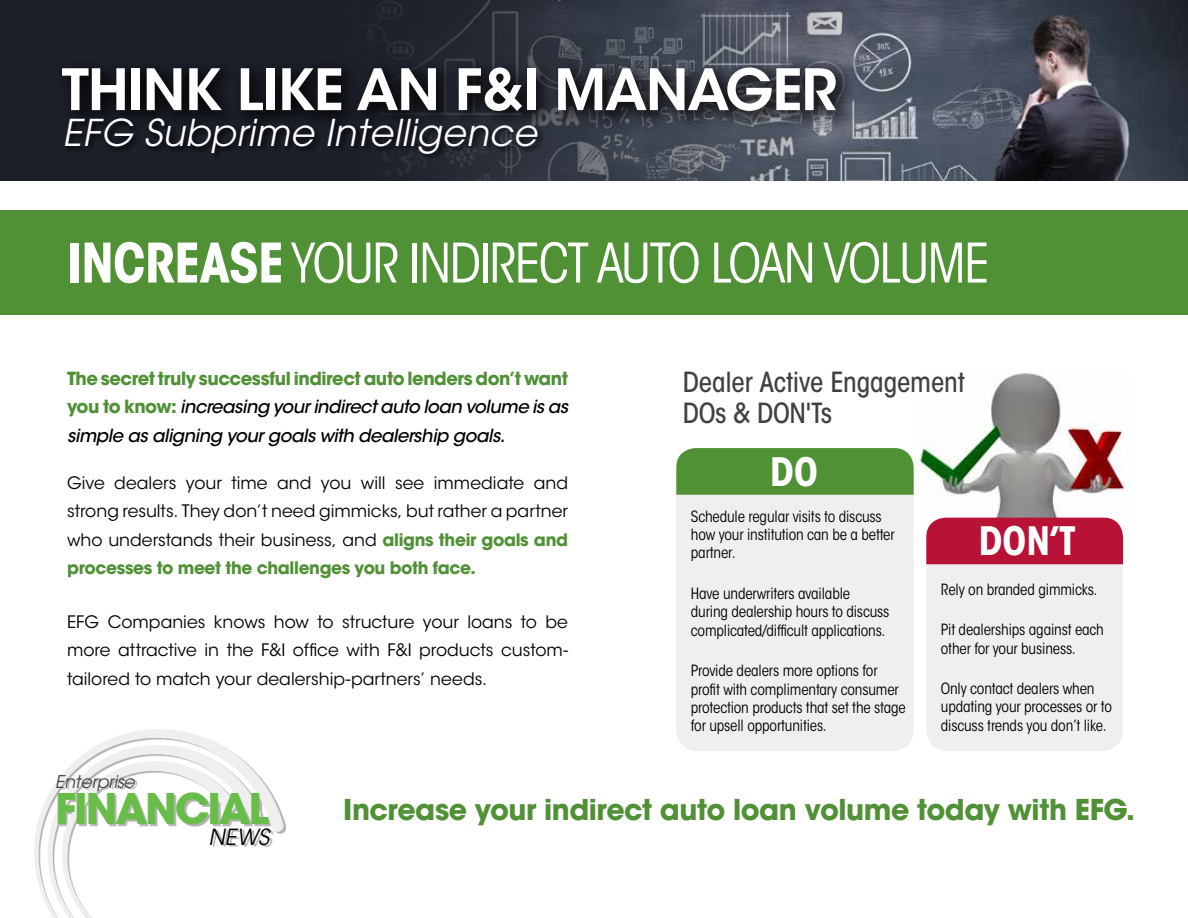
<style>
.page{position:relative;width:1188px;height:918px;background:#fff}
.page>*{position:absolute;margin:0;border:0;box-sizing:border-box;transform-origin:0 0}
.t1{font:600 56.55px "ITC Avant Garde Std";letter-spacing:-.02em;color:#fff}
.t2{font:condensed 54px "ITC Avant Garde Std";letter-spacing:-.03em;color:#fff}
.t3{font:700 42px "ITC Avant Garde Std";letter-spacing:-.05em;color:#68bd49}
.t4{font:700 condensed 38.85px "ITC Avant Garde Std";color:#fff}
.t5{font:italic 36.75px "Avant Garde";letter-spacing:.01em;color:#fff}
.t6{font:700 28.5px "ITC Avant Garde Std";letter-spacing:-.015em;color:#519136}
.t7{font:500 condensed 27.6px/30.8px "ITC Avant Garde Std";letter-spacing:-.01em;color:#414042}
.t8{font:italic 22.2px "Avant Garde";color:#000}
.t9{font:italic 500 18px/28.5px "ITC Avant Garde Std";letter-spacing:-.025em;color:#000;text-align:justify}
.t10{font:italic 17.4px "Avant Garde";letter-spacing:-.01em;color:#414042}
.t11{font:17.1px/28.5px "ITC Avant Garde Std";color:#000;text-align:justify}
.t12{font:condensed 15.45px/18.5px "ITC Avant Garde Std";letter-spacing:-.01em;color:#000}
.s1{font-weight:700}
.s2{font-weight:700;font-style:normal;color:#519136}
.s3{font-weight:700;color:#519136}
</style>
<div class="page">
<img style="left:974px;top:0;width:214px;height:181px">
<svg style="left:0;top:0;width:974px;height:181px;background:#3a404b"></svg>
<div style="left:52px;top:57px;width:804px;height:74px;background:#000;opacity:.85"></div>
<div style="left:64px;top:117px;width:481px;height:45px;background:#000;opacity:.85"></div>
<svg style="left:34px;top:729px;width:250px;height:176px"></svg>
<svg style="left:47px;top:745px;width:214px;height:173px"></svg>
<img style="left:914px;top:371px;width:216px;height:147px">
<svg style="left:926px;top:518px;width:197px;height:233px;background:#e6c4c9"></svg>
<div style="left:676px;top:495px;width:238px;height:256px;background:#f1efed"></div>
<div style="left:676px;top:448px;width:238px;height:47px;background:#519136"></div>
<div style="left:0;top:210px;width:1188px;height:104px;background:#519136"></div>
<h1 class="t1" style="left:62px;top:54px;width:777px">THINK LIKE AN F&amp;I MANAGER</h1>
<h3 class="t5" style="left:62px;top:111px;width:476px">EFG Subprime Intelligence</h3>
<h2 class="t2" style="left:67px;top:230px;width:924px"><span class="s1">INCREASE</span> YOUR INDIRECT AUTO LOAN VOLUME</h2>
<p class="t9" style="left:67px;top:364px;width:502px"><span class="s2">The secret truly successful indirect auto lenders don’t want you to know:</span> increasing your indirect auto loan volume is as simple as aligning your goals with dealership goals.</p>
<p class="t11" style="left:67px;top:468px;width:502px">Give dealers your time and you will see immediate and strong results. They don’t need gimmicks, but rather a partner who understands their business, and <span class="s3">aligns their goals and processes to meet the challenges you both face.</span></p>
<p class="t11" style="left:67px;top:607px;width:502px">EFG Companies knows how to structure your loans to be more attractive in the F&amp;I office with F&amp;I products custom&shy;tailored to match your dealership-partners’ needs.</p>
<h3 class="t7" style="left:683px;top:366px;width:284px">Dealer Active Engagement<br>DOs &amp; DON'Ts</h3>
<h3 class="t4" style="left:770px;top:447px;width:49px">DO</h3>
<p class="t12" style="left:691px;top:507px;width:205px">Schedule regular visits to discuss how your institution can be a better partner.</p>
<p class="t12" style="left:691px;top:584px;width:200px">Have underwriters available during dealership hours to discuss complicated/difficult applications.</p>
<p class="t12" style="left:691px;top:661px;width:217px">Provide dealers more options for profit with complimentary consumer protection products that set the stage for upsell opportunities.</p>
<h3 class="t4" style="left:979px;top:516px;width:99px">DON’T</h3>
<p class="t12" style="left:941px;top:580px;width:158px">Rely on branded gimmicks.</p>
<p class="t12" style="left:941px;top:620px;width:165px">Pit dealerships against each other for your business.</p>
<p class="t12" style="left:941px;top:679px;width:173px">Only contact dealers when updating your processes or to discuss trends you don’t like.</p>
<p class="t10" style="left:55px;top:771px;width:81px">Enterprise</p>
<h3 class="t3" style="left:55px;top:782px;width:215px">FINANCIAL</h3>
<h3 class="t8" style="left:209px;top:823px;width:62px">NEWS</h3>
<h3 class="t6" style="left:343px;top:791px;width:793px">Increase your indirect auto loan volume today with EFG.</h3>
</div>
